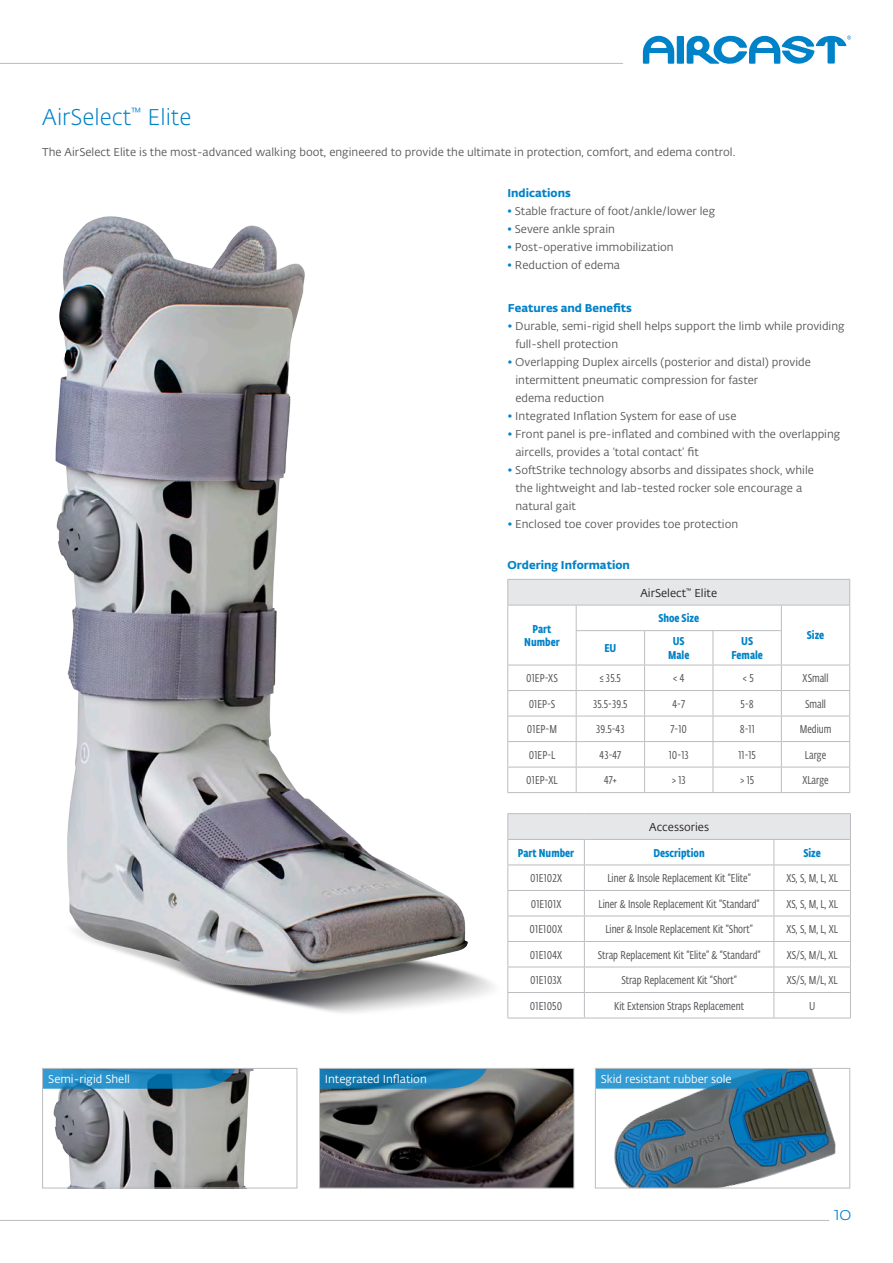
<style>
.page{position:relative;width:893px;height:1263px;background:#fff}
.page>*{position:absolute;margin:0;border:0;box-sizing:border-box;transform-origin:0 0}
.Product_names{font:300 22.5px "Fedra Sans Alt Pro";color:#0082c8}
.t1{font:300 18px "Fedra Sans Alt Pro";color:#0082c8}
.t2{font:11.25px/18px "Fedra Sans Alt Pro";color:#57585a}
.OrderInfo_Body_2_Pro{font:11.25px "Fe Sa Cond Alt Pro";color:#57585a}
.t3{font:700 11.25px "Fe Sa Cond Alt Pro";color:#0082c8}
.t4{font:11.25px "Fedra Sans Alt Pro";color:#fff}
.t5{font:700 11.25px "Fedra Sans Alt Pro";color:#0082c8}
.t6{font:11.25px "Fedra Sans Alt Pro";color:#231f20}
.s1{color:#0082c8}
</style>
<div class="page">
<hr style="left:0;top:63px;width:623px;height:1px;background:#bcbdc0">
<hr style="left:0;top:1220px;width:829px;height:1px;background:#bcbdc0">
<svg style="left:643px;top:35px;width:208px;height:29px"></svg>
<img style="left:614px;top:1070px;width:222px;height:116px">
<img style="left:321px;top:1070px;width:251px;height:116px">
<img style="left:53px;top:1070px;width:201px;height:116px">
<svg style="left:321px;top:1070px;width:166px;height:19px;background:#207eb0"></svg>
<svg style="left:597px;top:1070px;width:191px;height:19px;background:#2b92ca"></svg>
<hr style="left:507px;top:579px;width:69px;height:1px;background:#bcbdc0">
<hr style="left:576px;top:579px;width:69px;height:1px;background:#bcbdc0">
<hr style="left:645px;top:579px;width:68px;height:1px;background:#bcbdc0">
<hr style="left:713px;top:579px;width:68px;height:1px;background:#bcbdc0">
<hr style="left:781px;top:579px;width:69px;height:1px;background:#bcbdc0">
<svg style="left:519px;top:580px;width:331px;height:212px"></svg>
<hr style="left:507px;top:792px;width:69px;height:1px;background:#bcbdc0">
<hr style="left:576px;top:792px;width:69px;height:1px;background:#bcbdc0">
<hr style="left:645px;top:792px;width:68px;height:1px;background:#bcbdc0">
<hr style="left:713px;top:792px;width:68px;height:1px;background:#bcbdc0">
<hr style="left:781px;top:792px;width:69px;height:1px;background:#bcbdc0">
<svg style="left:44px;top:1070px;width:191px;height:19px;background:#2686ba"></svg>
<img style="left:55px;top:216px;width:464px;height:797px">
<div style="left:42px;top:1068px;width:255px;height:120px;border:1px solid #bcbdc0"></div>
<div style="left:319px;top:1068px;width:255px;height:120px;border:1px solid #bcbdc0"></div>
<div style="left:595px;top:1068px;width:255px;height:120px;border:1px solid #bcbdc0"></div>
<hr style="left:507px;top:813px;width:77px;height:1px;background:#bcbdc0">
<hr style="left:584px;top:813px;width:190px;height:1px;background:#bcbdc0">
<hr style="left:774px;top:813px;width:77px;height:1px;background:#bcbdc0">
<svg style="left:507px;top:814px;width:344px;height:204px"></svg>
<hr style="left:507px;top:1018px;width:77px;height:1px;background:#bcbdc0">
<hr style="left:584px;top:1018px;width:190px;height:1px;background:#bcbdc0">
<hr style="left:774px;top:1018px;width:77px;height:1px;background:#bcbdc0">
<p class="Product_names" style="left:42px;top:102px;width:151px">AirSelect<sup>™</sup> Elite</p>
<p class="t2" style="left:42px;top:143px;width:695px">The AirSelect Elite is the most-advanced walking boot, engineered to provide the ultimate in protection, comfort, and edema control.</p>
<p class="t5" style="left:507px;top:184px;width:65px">Indications</p>
<p class="t2" style="left:507px;top:202px;width:209px"><span class="s1">•</span> Stable fracture of foot/ankle/lower leg</p>
<p class="t2" style="left:507px;top:220px;width:109px"><span class="s1">•</span> Severe ankle sprain</p>
<p class="t2" style="left:507px;top:238px;width:168px"><span class="s1">•</span> Post-operative immobilization</p>
<p class="t2" style="left:507px;top:256px;width:114px"><span class="s1">•</span> Reduction of edema</p>
<p class="t5" style="left:508px;top:299px;width:125px">Features and Benefits</p>
<p class="t2" style="left:515px;top:316px;width:331px;text-indent:-7px"><span class="s1">•</span> Durable, semi-rigid shell helps support the limb while providing full-shell protection</p>
<p class="t2" style="left:508px;top:352px;width:304px"><span class="s1">•</span> Overlapping Duplex aircells (posterior and distal) provide</p>
<p class="t2" style="left:515px;top:370px;width:244px">intermittent pneumatic compression for faster</p>
<p class="t2" style="left:515px;top:388px;width:90px">edema reduction</p>
<p class="t2" style="left:508px;top:406px;width:230px"><span class="s1">•</span> Integrated Inflation System for ease of use</p>
<p class="t2" style="left:508px;top:424px;width:334px"><span class="s1">•</span> Front panel is pre-inflated and combined with the overlapping</p>
<p class="t2" style="left:515px;top:442px;width:185px">aircells, provides a ‘total contact’ fit</p>
<p class="t2" style="left:508px;top:460px;width:307px"><span class="s1">•</span> SoftStrike technology absorbs and dissipates shock, while</p>
<p class="t2" style="left:515px;top:478px;width:288px">the lightweight and lab-tested rocker sole encourage a</p>
<p class="t2" style="left:515px;top:496px;width:62px">natural gait</p>
<p class="t2" style="left:508px;top:514px;width:232px"><span class="s1">•</span> Enclosed toe cover provides toe protection</p>
<p class="t5" style="left:507px;top:556px;width:124px">Ordering Information</p>
<p class="t3" style="left:532px;top:620px;width:20px">Part</p>
<p class="t3" style="left:524px;top:634px;width:37px">Number</p>
<p class="t3" style="left:604px;top:640px;width:14px">EU</p>
<p class="t6" style="left:640px;top:585px;width:78px">AirSelect<sup>™</sup> Elite</p>
<p class="t3" style="left:658px;top:610px;width:42px">Shoe Size</p>
<p class="t3" style="left:673px;top:633px;width:13px">US</p>
<p class="t3" style="left:668px;top:647px;width:23px">Male</p>
<p class="t3" style="left:741px;top:633px;width:13px">US</p>
<p class="t3" style="left:731px;top:647px;width:33px">Female</p>
<p class="t3" style="left:807px;top:627px;width:19px">Size</p>
<p class="OrderInfo_Body_2_Pro" style="left:526px;top:671px;width:33px">01EP-XS</p>
<p class="OrderInfo_Body_2_Pro" style="left:600px;top:671px;width:23px">≤ 35.5</p>
<p class="OrderInfo_Body_2_Pro" style="left:673px;top:671px;width:13px">&lt; 4</p>
<p class="OrderInfo_Body_2_Pro" style="left:743px;top:671px;width:12px">&lt; 5</p>
<p class="OrderInfo_Body_2_Pro" style="left:803px;top:671px;width:27px">XSmall</p>
<p class="OrderInfo_Body_2_Pro" style="left:529px;top:696px;width:28px">01EP-S</p>
<p class="OrderInfo_Body_2_Pro" style="left:593px;top:696px;width:36px">35.5-39.5</p>
<p class="OrderInfo_Body_2_Pro" style="left:673px;top:696px;width:14px">4-7</p>
<p class="OrderInfo_Body_2_Pro" style="left:741px;top:696px;width:15px">5-8</p>
<p class="OrderInfo_Body_2_Pro" style="left:805px;top:696px;width:22px">Small</p>
<p class="OrderInfo_Body_2_Pro" style="left:527px;top:722px;width:32px">01EP-M</p>
<p class="OrderInfo_Body_2_Pro" style="left:596px;top:722px;width:30px">39.5-43</p>
<p class="OrderInfo_Body_2_Pro" style="left:671px;top:722px;width:18px">7-10</p>
<p class="OrderInfo_Body_2_Pro" style="left:740px;top:722px;width:17px">8-11</p>
<p class="OrderInfo_Body_2_Pro" style="left:800px;top:722px;width:33px">Medium</p>
<p class="OrderInfo_Body_2_Pro" style="left:529px;top:747px;width:28px">01EP-L</p>
<p class="OrderInfo_Body_2_Pro" style="left:600px;top:747px;width:23px">43-47</p>
<p class="OrderInfo_Body_2_Pro" style="left:669px;top:747px;width:21px">10-13</p>
<p class="OrderInfo_Body_2_Pro" style="left:738px;top:747px;width:19px">11-15</p>
<p class="OrderInfo_Body_2_Pro" style="left:805px;top:747px;width:23px">Large</p>
<p class="OrderInfo_Body_2_Pro" style="left:526px;top:773px;width:33px">01EP-XL</p>
<p class="OrderInfo_Body_2_Pro" style="left:604px;top:773px;width:14px">47+</p>
<p class="OrderInfo_Body_2_Pro" style="left:672px;top:773px;width:16px">&gt; 13</p>
<p class="OrderInfo_Body_2_Pro" style="left:740px;top:773px;width:16px">&gt; 15</p>
<p class="OrderInfo_Body_2_Pro" style="left:802px;top:773px;width:28px">XLarge</p>
<p class="t6" style="left:649px;top:819px;width:62px">Accessories</p>
<p class="t4" style="left:48px;top:1071px;width:83px">Semi-rigid Shell</p>
<p class="t3" style="left:518px;top:844px;width:58px">Part Number</p>
<p class="t3" style="left:653px;top:844px;width:53px">Description</p>
<p class="t3" style="left:803px;top:844px;width:19px">Size</p>
<p class="OrderInfo_Body_2_Pro" style="left:530px;top:870px;width:34px">01E102X</p>
<p class="OrderInfo_Body_2_Pro" style="left:607px;top:870px;width:145px">Liner &amp; Insole Replacement Kit “Elite”</p>
<p class="OrderInfo_Body_2_Pro" style="left:786px;top:870px;width:53px">XS, S, M, L, XL</p>
<p class="OrderInfo_Body_2_Pro" style="left:531px;top:896px;width:32px">01E101X</p>
<p class="OrderInfo_Body_2_Pro" style="left:599px;top:896px;width:163px">Liner &amp; Insole Replacement Kit “Standard”</p>
<p class="OrderInfo_Body_2_Pro" style="left:786px;top:896px;width:53px">XS, S, M, L, XL</p>
<p class="OrderInfo_Body_2_Pro" style="left:530px;top:922px;width:35px">01E100X</p>
<p class="OrderInfo_Body_2_Pro" style="left:605px;top:922px;width:149px">Liner &amp; Insole Replacement Kit “Short”</p>
<p class="OrderInfo_Body_2_Pro" style="left:786px;top:922px;width:53px">XS, S, M, L, XL</p>
<p class="OrderInfo_Body_2_Pro" style="left:530px;top:947px;width:34px">01E104X</p>
<p class="OrderInfo_Body_2_Pro" style="left:598px;top:947px;width:164px">Strap Replacement Kit “Elite” &amp; “Standard”</p>
<p class="OrderInfo_Body_2_Pro" style="left:787px;top:947px;width:52px">XS/S, M/L, XL</p>
<p class="OrderInfo_Body_2_Pro" style="left:530px;top:973px;width:33px">01E103X</p>
<p class="OrderInfo_Body_2_Pro" style="left:621px;top:973px;width:117px">Strap Replacement Kit “Short”</p>
<p class="OrderInfo_Body_2_Pro" style="left:787px;top:973px;width:52px">XS/S, M/L, XL</p>
<p class="OrderInfo_Body_2_Pro" style="left:530px;top:998px;width:34px">01E1050</p>
<p class="OrderInfo_Body_2_Pro" style="left:614px;top:998px;width:131px">Kit Extension Straps Replacement</p>
<p class="OrderInfo_Body_2_Pro" style="left:809px;top:998px;width:8px">U</p>
<p class="t4" style="left:325px;top:1071px;width:103px">Integrated Inflation</p>
<p class="t4" style="left:601px;top:1071px;width:133px">Skid resistant rubber sole</p>
<h2 class="t1" style="left:834px;top:1202px;width:19px">10</h2>
</div>
